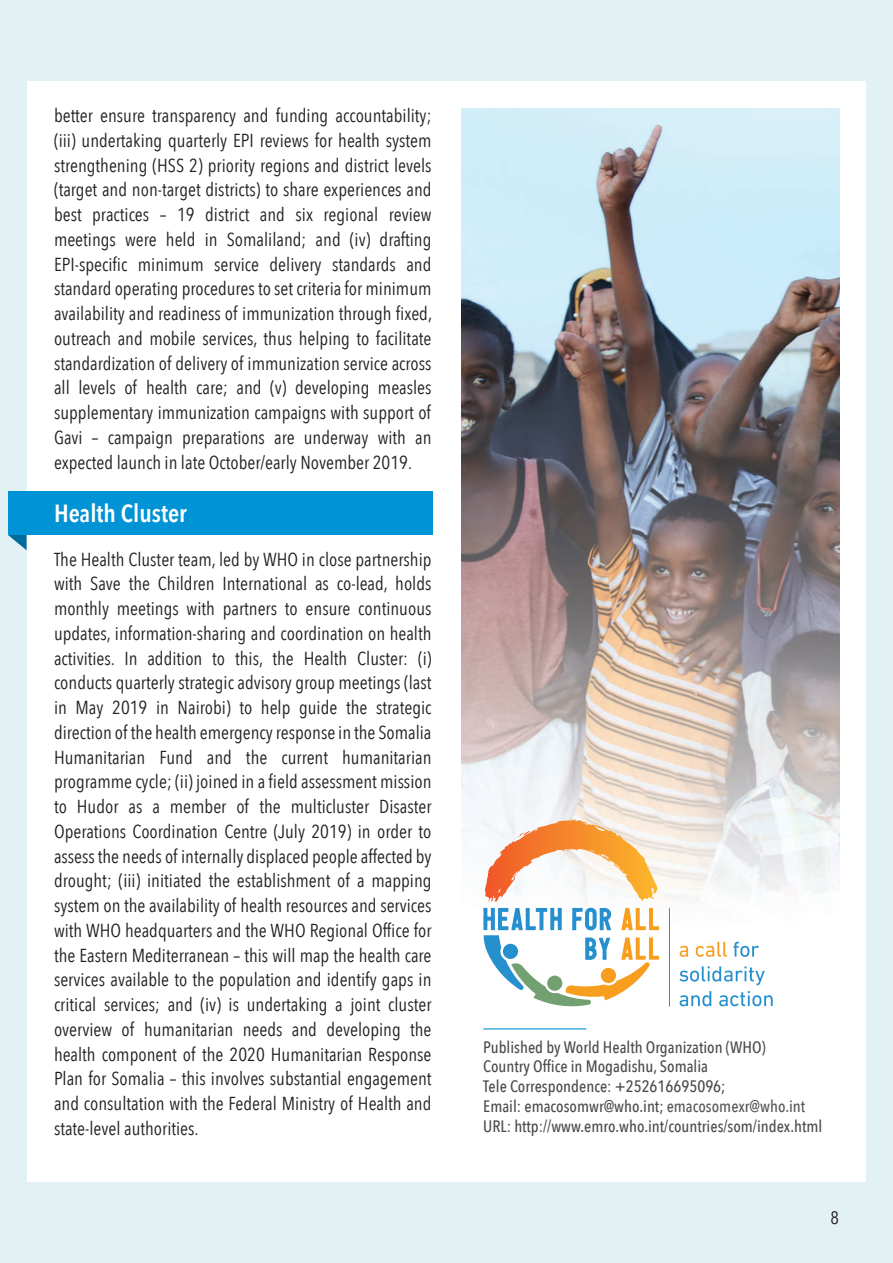
<style>
.page{position:relative;width:893px;height:1263px;background:#e2f2f4}
.page>*{position:absolute;margin:0;border:0;box-sizing:border-box;transform-origin:0 0}
.t1{font:600 24.75px "Avenir Next Condensed";color:#fff}
.t2{font:18.75px/24.8px "Avenir Next Condensed";color:#231f20;text-align:justify}
.t3{font:18px "Avenir Next Condensed";color:#231f20}
.t4{font:500 16.5px/19.8px "Avenir Next Condensed";color:#4b4c4d}
.s1{color:#57585a}
</style>
<div class="page">
<div style="left:27px;top:81px;width:839px;height:1100px;background:#fff"></div>
<img style="left:461px;top:108px;width:378px;height:922px">
<svg style="left:680px;top:946px;width:8px;height:11px"></svg>
<svg style="left:696px;top:942px;width:31px;height:15px"></svg>
<svg style="left:733px;top:942px;width:26px;height:15px"></svg>
<svg style="left:679px;top:966px;width:86px;height:19px"></svg>
<svg style="left:680px;top:991px;width:31px;height:15px"></svg>
<svg style="left:719px;top:991px;width:54px;height:15px"></svg>
<hr style="left:669px;top:909px;width:1px;height:97px;background:#2690cf">
<svg style="left:513px;top:873px;width:4px;height:5px"></svg>
<svg style="left:498px;top:820px;width:76px;height:38px"></svg>
<svg style="left:483px;top:908px;width:176px;height:100px"></svg>
<hr style="left:483px;top:1028px;width:103px;height:1px;background:#0093d5">
<svg style="left:8px;top:535px;width:19px;height:15px"></svg>
<div style="left:8px;top:492px;width:424px;height:43px;background:#0093d5"></div>
<p class="t2" style="left:54px;top:102px;width:380px">better ensure transparency and funding accountability; (iii) undertaking quarterly EPI reviews for health system strengthening (HSS 2) priority regions and district levels (target and non-target districts) to share experiences and best practices – 19 district and six regional review meetings were held in Somaliland; and (iv) drafting EPI-specific minimum service delivery standards and standard operating procedures to set criteria for minimum availability and readiness of immunization through fixed, outreach and mobile services, thus helping to facilitate standardization of delivery of immunization service across all levels of health care; and (v) developing measles supplementary immunization campaigns with support of Gavi – campaign preparations are underway with an expected launch in late October/early November 2019.</p>
<h1 class="t1" style="left:54px;top:492px;width:134px">Health Cluster</h1>
<p class="t2" style="left:54px;top:546px;width:379px">The Health Cluster team, led by WHO in close partnership with Save the Children International as co-lead, holds monthly meetings with partners to ensure continuous updates, information-sharing and coordination on health activities. In addition to this, the Health Cluster: (i) conducts quarterly strategic advisory group meetings (last in May 2019 in Nairobi) to help guide the strategic direction of the health emergency response in the Somalia Humanitarian Fund and the current humanitarian programme cycle; (ii) joined in a field assessment mission to Hudor as a member of the multicluster Disaster Operations Coordination Centre (July 2019) in order to assess the needs of internally displaced people affected by drought; (iii) initiated the establishment of a mapping system on the availability of health resources and services with WHO headquarters and the WHO Regional Office for the Eastern Mediterranean – this will map the health care services available to the population and identify gaps in critical services; and (iv) is undertaking a joint cluster overview of humanitarian needs and developing the health component of the 2020 Humanitarian Response Plan for Somalia – this involves substantial engagement and consultation with the Federal Ministry of Health and state-level authorities.</p>
<p class="t4" style="left:483px;top:1037px;width:341px">Published by World Health Organization (WHO)<br>Country Office in Mogadishu, Somalia<br>Tele Correspondence: +252616695096;<br>Email: emacosomwr@who.int; <span class="s1">emacosomexr@who.int </span>URL: http://www.emro.who.int/countries/som/index.html</p>
<p class="t3" style="left:830px;top:1203px;width:10px">8</p>
</div>
